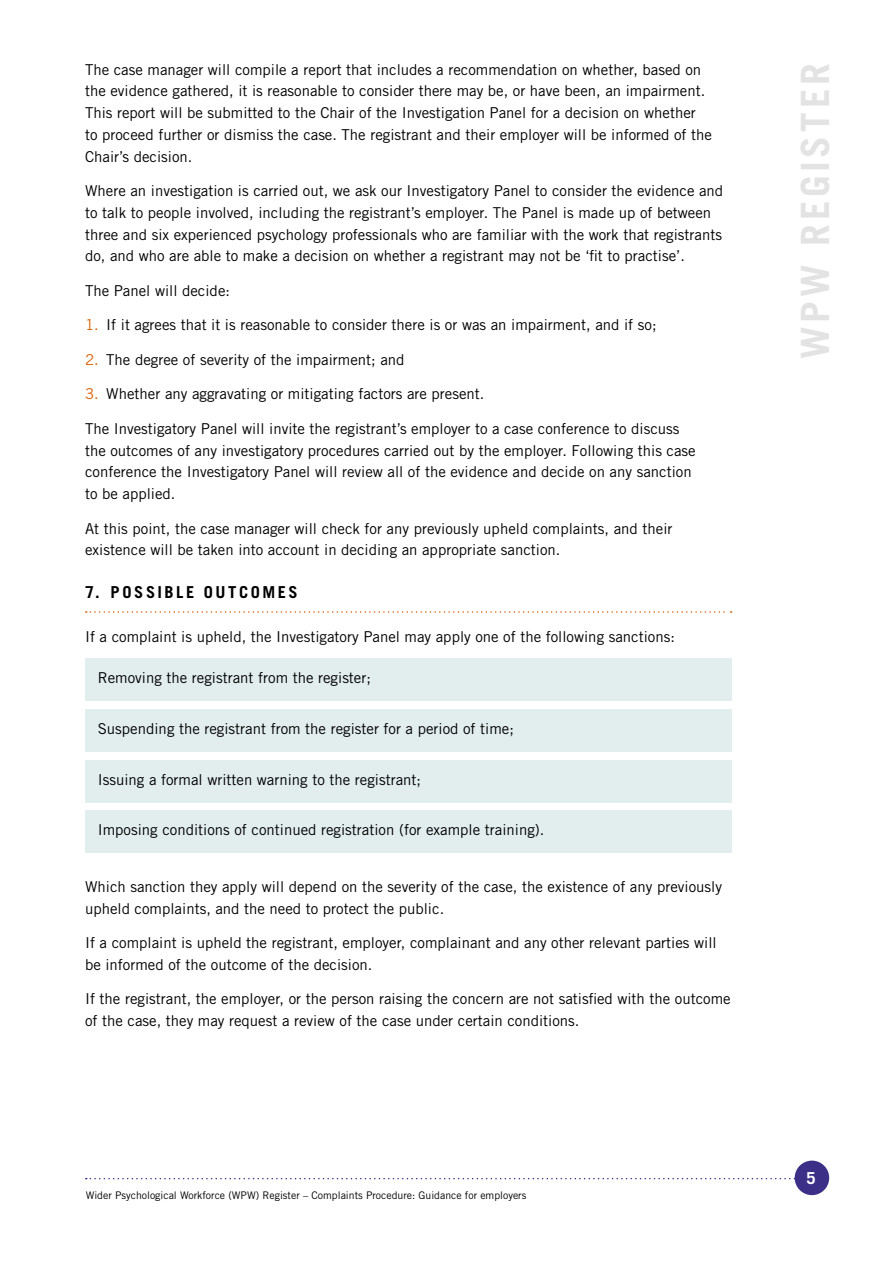
<style>
.page{position:relative;width:893px;height:1263px;background:#fff}
.page>*{position:absolute;margin:0;border:0;box-sizing:border-box;transform-origin:0 0}
.t1{font:700 39px "Trade Gothic LT Std";letter-spacing:.1em;color:#e3e3e3}
.t2{font:700 16.5px "Trade Gothic LT Std";letter-spacing:.155em;color:#000}
.t3{font:700 16.5px "Trade Gothic LT Std";color:#fff}
.t4{font:15px/21.8px "Trade Gothic LT Std";color:#000}
.t5{font:10.5px "Trade Gothic LT Std";color:#000}
.s1{color:#da5f06}
</style>
<div class="page">
<svg style="left:86px;top:1178px;width:709px;height:1px"></svg>
<div style="left:795px;top:1160px;width:34px;height:35px;background:#3c2f88;border-radius:50%"></div>
<svg style="left:86px;top:611px;width:646px;height:2px"></svg>
<div style="left:85px;top:658px;width:646px;height:43px;background:#e2edee"></div>
<div style="left:85px;top:709px;width:646px;height:42px;background:#e2edee"></div>
<div style="left:85px;top:760px;width:646px;height:42px;background:#e2edee"></div>
<div style="left:85px;top:810px;width:646px;height:43px;background:#e2edee"></div>
<p class="t4" style="left:85px;top:58px;width:628px">The case manager will compile a report that includes a recommendation on whether, based on the evidence gathered, it is reasonable to consider there may be, or have been, an impairment.<br>This report will be submitted to the Chair of the Investigation Panel for a decision on whether to proceed further or dismiss the case. The registrant and their employer will be informed of the Chair’s decision.</p>
<p class="t4" style="left:85px;top:180px;width:640px">Where an investigation is carried out, we ask our Investigatory Panel to consider the evidence and to talk to people involved, including the registrant’s employer. The Panel is made up of between three and six experienced psychology professionals who are familiar with the work that registrants do, and who are able to make a decision on whether a registrant may not be ‘fit to practise’.</p>
<p class="t4" style="left:85px;top:279px;width:147px">The Panel will decide:</p>
<p class="t4" style="left:85px;top:314px;width:573px"><span class="s1">1.</span> If it agrees that it is reasonable to consider there is or was an impairment, and if so;</p>
<p class="t4" style="left:85px;top:348px;width:321px"><span class="s1">2.</span> The degree of severity of the impairment; and</p>
<p class="t4" style="left:85px;top:383px;width:401px"><span class="s1">3.</span> Whether any aggravating or mitigating factors are present.</p>
<p class="t4" style="left:85px;top:417px;width:612px">The Investigatory Panel will invite the registrant’s employer to a case conference to discuss the outcomes of any investigatory procedures carried out by the employer. Following this case conference the Investigatory Panel will review all of the evidence and decide on any sanction to be applied.</p>
<p class="t4" style="left:85px;top:517px;width:589px">At this point, the case manager will check for any previously upheld complaints, and their existence will be taken into account in deciding an appropriate sanction.</p>
<p class="t2" style="left:85px;top:582px;width:214px">7. POSSIBLE OUTCOMES</p>
<p class="t4" style="left:85px;top:625px;width:591px">If a complaint is upheld, the Investigatory Panel may apply one of the following sanctions:</p>
<p class="t4" style="left:98px;top:667px;width:275px">Removing the registrant from the register;</p>
<p class="t4" style="left:98px;top:717px;width:418px">Suspending the registrant from the register for a period of time;</p>
<p class="t4" style="left:98px;top:768px;width:325px">Issuing a formal written warning to the registrant;</p>
<p class="t4" style="left:98px;top:819px;width:448px">Imposing conditions of continued registration (for example training).</p>
<p class="t4" style="left:85px;top:875px;width:638px">Which sanction they apply will depend on the severity of the case, the existence of any previously upheld complaints, and the need to protect the public.</p>
<p class="t4" style="left:85px;top:932px;width:633px">If a complaint is upheld the registrant, employer, complainant and any other relevant parties will be informed of the outcome of the decision.</p>
<p class="t4" style="left:85px;top:988px;width:647px">If the registrant, the employer, or the person raising the concern are not satisfied with the outcome of the case, they may request a review of the case under certain conditions.</p>
<p class="t5" style="left:86px;top:1189px;width:442px">Wider Psychological Workforce (WPW) Register – Complaints Procedure: Guidance for employers</p>
<h1 class="t1" style="left:791px;top:359px;width:297px;rotate:-90deg">WPW REGISTER</h1>
<p class="t3" style="left:807px;top:1168px;width:11px">5</p>
</div>
